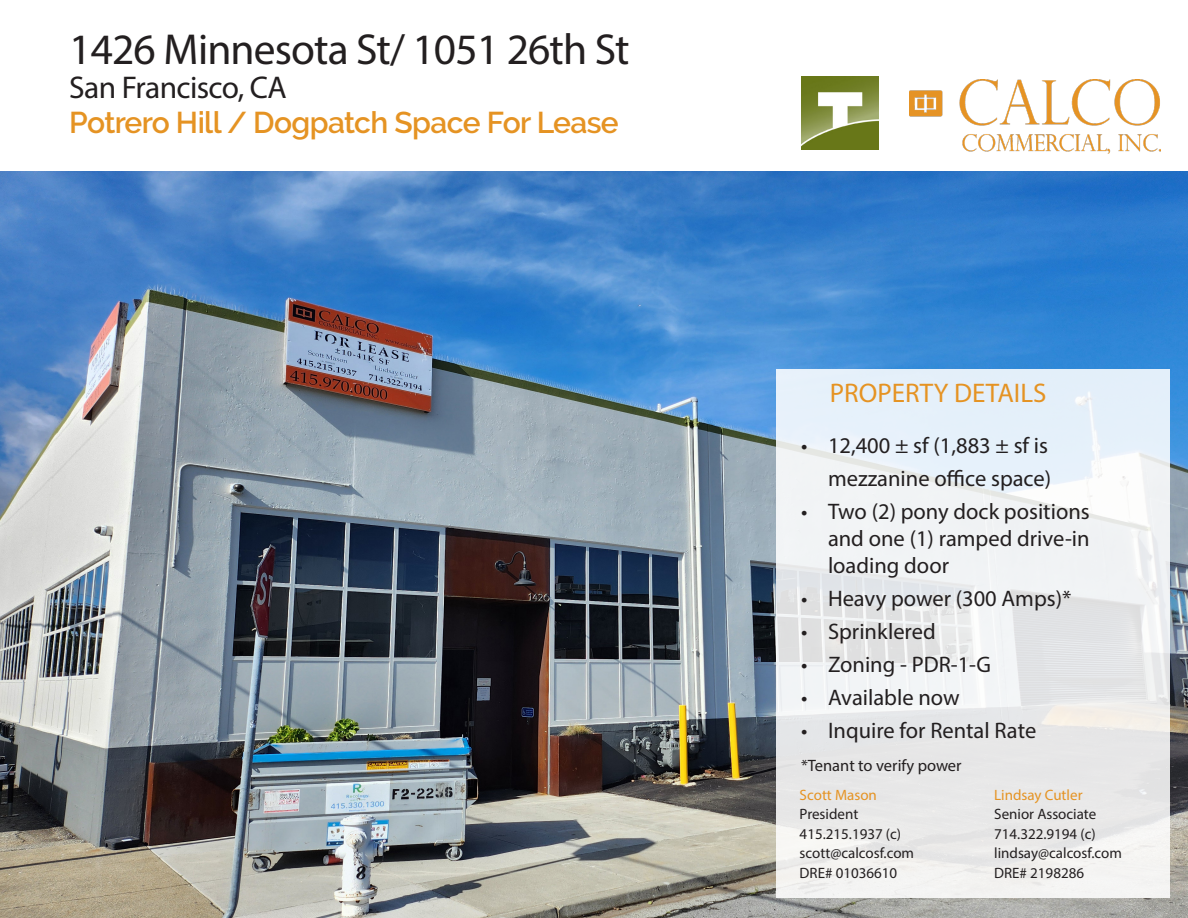
<style>
.page{position:relative;width:1188px;height:918px;background:#fff}
.page>*{position:absolute;margin:0;border:0;box-sizing:border-box;transform-origin:0 0}
.t1{font:43.5px "Myriad Pro";letter-spacing:-.02em;color:#231f20}
.t2{font:31.5px "Myriad Pro";letter-spacing:-.02em;color:#231f20}
.t3{font:600 30px "Raleway";letter-spacing:-.02em;color:#e59323}
.t4{font:27px "Myriad Pro";color:#e59323}
.t5{font:22.5px/27px "Myriad Pro";color:#231f20;text-align:right}
.t6{font:16.5px "Myriad Pro";color:#231f20}
.t7{font:15px "Myriad Pro";color:#231f20}
.t8{font:15px "Myriad Pro";color:#e59323}
</style>
<div class="page">
<img style="left:0;top:171px;width:1188px;height:747px">
<img style="left:910px;top:80px;width:251px;height:74px">
<svg style="left:777px;top:369px;width:393px;height:529px"></svg>
<img style="left:801px;top:76px;width:78px;height:74px">
<p class="t1" style="left:69px;top:22px;width:562px">1426 Minnesota St/ 1051 26th St</p>
<p class="t2" style="left:69px;top:68px;width:219px">San Francisco, CA</p>
<p class="t3" style="left:69px;top:105px;width:551px">Potrero Hill / Dogpatch Space For Lease</p>
<p class="t4" style="left:830px;top:377px;width:218px">PROPERTY DETAILS</p>
<p class="t5" style="left:801px;top:429px;width:252px;line-height:33px">• 12,400 ± sf (1,883 ± sf is mezzanine office space)</p>
<p class="t5" style="left:828px;top:498px;width:263px;text-align:justify;text-indent:-27px">• Two (2) pony dock positions and one (1) ramped drive-in loading door</p>
<p class="t5" style="left:801px;top:585px;width:272px">• Heavy power (300 Amps)*</p>
<p class="t5" style="left:801px;top:618px;width:136px">• Sprinklered</p>
<p class="t5" style="left:801px;top:651px;width:192px">• Zoning - PDR-1-G</p>
<p class="t5" style="left:801px;top:684px;width:160px">• Available now</p>
<p class="t5" style="left:801px;top:717px;width:237px">• Inquire for Rental Rate</p>
<p class="t6" style="left:801px;top:756px;width:162px">*Tenant to verify power</p>
<p class="t8" style="left:800px;top:786px;width:79px">Scott Mason</p>
<p class="t7" style="left:800px;top:805px;width:60px">President</p>
<p class="t7" style="left:800px;top:825px;width:103px">415.215.1937 (c)</p>
<p class="t7" style="left:800px;top:844px;width:116px">scott@calcosf.com</p>
<p class="t7" style="left:800px;top:864px;width:99px">DRE# 01036610</p>
<p class="t8" style="left:994px;top:786px;width:90px">Lindsay Cutler</p>
<p class="t7" style="left:994px;top:805px;width:104px">Senior Associate</p>
<p class="t7" style="left:994px;top:825px;width:103px">714.322.9194 (c)</p>
<p class="t7" style="left:994px;top:844px;width:129px">lindsay@calcosf.com</p>
<p class="t7" style="left:994px;top:864px;width:91px">DRE# 2198286</p>
</div>
